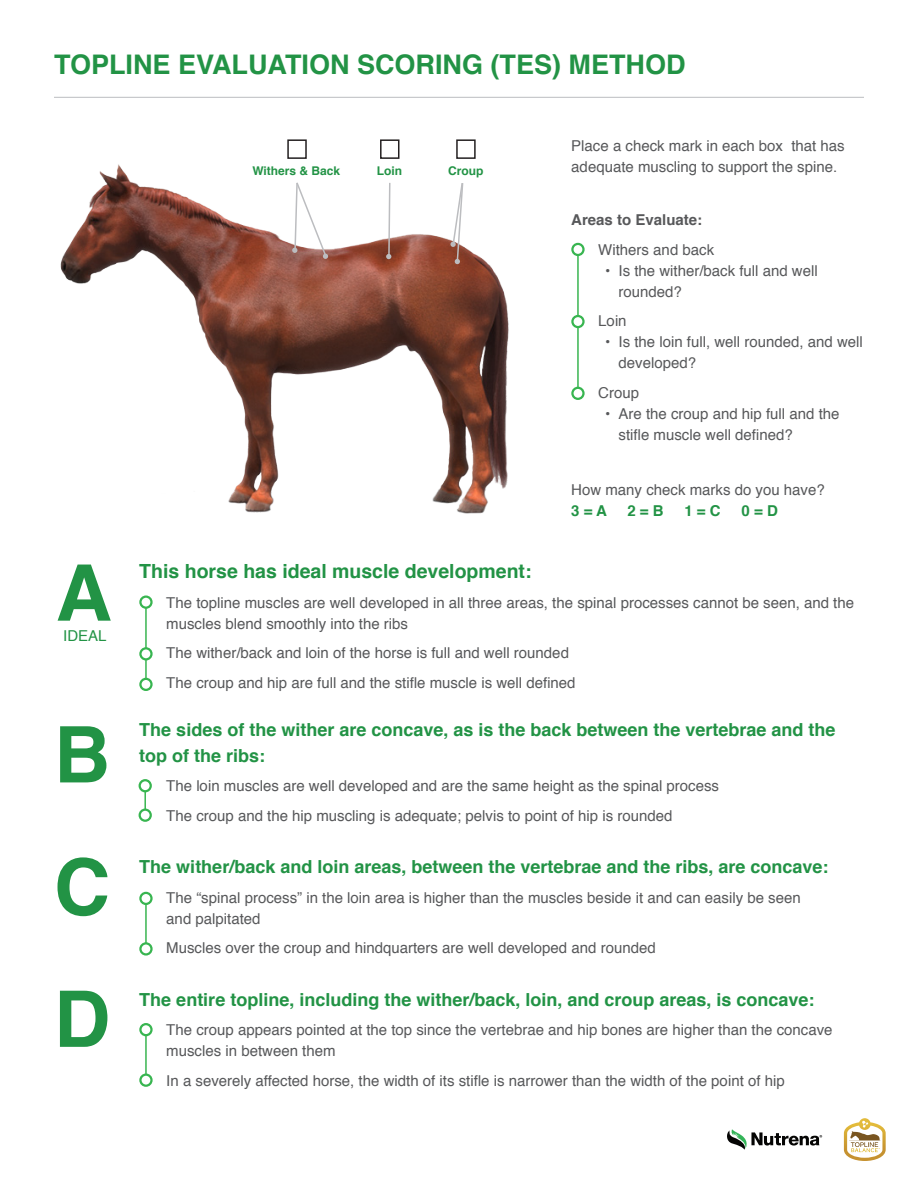
<style>
.page{position:relative;width:918px;height:1188px;background:#fff}
.page>*{position:absolute;margin:0;border:0;box-sizing:border-box;transform-origin:0 0}
.Heading_1{font:700 78px "Helvetica";color:#229345}
.Appendix_Handout_Tit{font:700 27px "Helvetica";color:#229345}
.Heading_3{font:700 19.5px "Helvetica";color:#229345}
.Heading_3-2{font:700 18px/25.2px "Helvetica";color:#229345}
.Bullet{font:15px/21px "Helvetica";color:#57585a}
.Body{font:15px/21px "Helvetica";color:#57585a}
.Body-2{font:700 15px "Helvetica";color:#57585a}
.Body-3{font:700 15px "Helvetica";color:#229345}
.Body-4{font:15px "Helvetica";color:#229345}
.Body-5{font:700 12px "Helvetica";color:#229345}
.s1{font-weight:700;color:#229345}
</style>
<div class="page">
<svg style="left:727px;top:1129px;width:95px;height:21px"></svg>
<svg style="left:844px;top:1118px;width:42px;height:43px"></svg>
<hr style="left:54px;top:97px;width:810px;height:1px;background:#bcbdc0">
<img style="left:60px;top:164px;width:449px;height:350px">
<svg style="left:450px;top:181px;width:14px;height:83px"></svg>
<svg style="left:386px;top:181px;width:5px;height:78px"></svg>
<svg style="left:292px;top:181px;width:36px;height:78px"></svg>
<div style="left:456px;top:139px;width:20px;height:20px;border:2px solid #231f20"></div>
<div style="left:380px;top:139px;width:19px;height:20px;border:2px solid #231f20"></div>
<div style="left:287px;top:139px;width:20px;height:20px;border:2px solid #231f20"></div>
<hr style="left:577px;top:249px;width:2px;height:144px;background:#38b550">
<svg style="left:572px;top:244px;width:11px;height:11px"></svg>
<div style="left:571px;top:243px;width:14px;height:13px;border:2px solid #38b550;border-radius:50%"></div>
<svg style="left:572px;top:316px;width:11px;height:11px"></svg>
<div style="left:571px;top:315px;width:14px;height:13px;border:2px solid #38b550;border-radius:50%"></div>
<svg style="left:572px;top:388px;width:11px;height:11px"></svg>
<div style="left:571px;top:387px;width:14px;height:13px;border:2px solid #38b550;border-radius:50%"></div>
<hr style="left:145px;top:602px;width:2px;height:82px;background:#38b550">
<svg style="left:140px;top:597px;width:11px;height:11px"></svg>
<div style="left:139px;top:596px;width:14px;height:13px;border:2px solid #38b550;border-radius:50%"></div>
<svg style="left:140px;top:648px;width:11px;height:11px"></svg>
<div style="left:139px;top:647px;width:14px;height:14px;border:2px solid #38b550;border-radius:50%"></div>
<svg style="left:140px;top:679px;width:11px;height:11px"></svg>
<div style="left:139px;top:678px;width:14px;height:13px;border:2px solid #38b550;border-radius:50%"></div>
<hr style="left:144px;top:785px;width:2px;height:30px;background:#38b550">
<div style="left:140px;top:780px;width:11px;height:11px;background:#fff;border-radius:50%"></div>
<div style="left:139px;top:779px;width:13px;height:13px;border:2px solid #38b550;border-radius:50%"></div>
<div style="left:140px;top:810px;width:11px;height:11px;background:#fff;border-radius:50%"></div>
<div style="left:139px;top:809px;width:13px;height:13px;border:2px solid #38b550;border-radius:50%"></div>
<hr style="left:145px;top:898px;width:2px;height:51px;background:#38b550">
<svg style="left:140px;top:893px;width:11px;height:11px"></svg>
<div style="left:139px;top:892px;width:14px;height:13px;border:2px solid #38b550;border-radius:50%"></div>
<svg style="left:140px;top:943px;width:11px;height:11px"></svg>
<div style="left:139px;top:942px;width:14px;height:14px;border:2px solid #38b550;border-radius:50%"></div>
<hr style="left:145px;top:1030px;width:2px;height:50px;background:#38b550">
<svg style="left:140px;top:1024px;width:11px;height:11px"></svg>
<div style="left:139px;top:1023px;width:14px;height:13px;border:2px solid #38b550;border-radius:50%"></div>
<svg style="left:140px;top:1075px;width:11px;height:11px"></svg>
<div style="left:139px;top:1074px;width:14px;height:13px;border:2px solid #38b550;border-radius:50%"></div>
<p class="Appendix_Handout_Tit" style="left:54px;top:43px;width:633px">TOPLINE EVALUATION SCORING (TES) METHOD</p>
<p class="Heading_1" style="left:56px;top:530px;width:58px">A</p>
<p class="Body-4" style="left:63px;top:625px;width:45px">IDEAL</p>
<p class="Heading_1" style="left:54px;top:692px;width:58px">B</p>
<p class="Heading_1" style="left:54px;top:824px;width:58px">C</p>
<p class="Heading_1" style="left:54px;top:956px;width:58px">D</p>
<p class="Body-5" style="left:252px;top:161px;width:89px">Withers &amp; Back</p>
<p class="Body-5" style="left:377px;top:161px;width:27px">Loin</p>
<p class="Body-5" style="left:448px;top:161px;width:37px">Croup</p>
<p class="Body" style="left:571px;top:135px;width:275px">Place a check mark in each box that has adequate muscling to support the spine.</p>
<p class="Body-2" style="left:571px;top:208px;width:132px">Areas to Evaluate:</p>
<p class="Bullet" style="left:598px;top:239px;width:117px">Withers and back</p>
<p class="Bullet" style="left:619px;top:260px;width:201px;text-indent:-14px">• Is the wither/back full and well rounded?</p>
<p class="Bullet" style="left:598px;top:311px;width:30px">Loin</p>
<p class="Bullet" style="left:619px;top:332px;width:246px;text-indent:-14px">• Is the loin full, well rounded, and well developed?</p>
<p class="Bullet" style="left:598px;top:383px;width:42px">Croup</p>
<p class="Bullet" style="left:619px;top:404px;width:222px;text-indent:-14px">• Are the croup and hip full and the stifle muscle well defined?</p>
<p class="Body" style="left:571px;top:480px;width:255px">How many check marks do you have?<br><span class="s1">3 = A</span></p>
<p class="Body-3" style="left:627px;top:499px;width:38px">2 = B</p>
<p class="Body-3" style="left:684px;top:499px;width:38px">1 = C</p>
<p class="Body-3" style="left:742px;top:499px;width:38px">0 = D</p>
<p class="Heading_3" style="left:139px;top:555px;width:394px">This horse has ideal muscle development:</p>
<p class="Bullet" style="left:166px;top:592px;width:689px">The topline muscles are well developed in all three areas, the spinal processes cannot be seen, and the muscles blend smoothly into the ribs</p>
<p class="Bullet" style="left:166px;top:643px;width:404px">The wither/back and loin of the horse is full and well rounded</p>
<p class="Bullet" style="left:166px;top:673px;width:411px">The croup and hip are full and the stifle muscle is well defined</p>
<p class="Heading_3-2" style="left:139px;top:718px;width:698px">The sides of the wither are concave, as is the back between the vertebrae and the top of the ribs:</p>
<p class="Bullet" style="left:166px;top:776px;width:554px">The loin muscles are well developed and are the same height as the spinal process</p>
<p class="Bullet" style="left:166px;top:806px;width:508px">The croup and the hip muscling is adequate; pelvis to point of hip is rounded</p>
<p class="Heading_3-2" style="left:139px;top:854px;width:691px">The wither/back and loin areas, between the vertebrae and the ribs, are concave:</p>
<p class="Bullet" style="left:166px;top:887px;width:636px">The “spinal process” in the loin area is higher than the muscles beside it and can easily be seen and palpitated</p>
<p class="Bullet" style="left:166px;top:938px;width:491px">Muscles over the croup and hindquarters are well developed and rounded</p>
<p class="Heading_3-2" style="left:139px;top:987px;width:677px">The entire topline, including the wither/back, loin, and croup areas, is concave:</p>
<p class="Bullet" style="left:166px;top:1020px;width:668px">The croup appears pointed at the top since the vertebrae and hip bones are higher than the concave muscles in between them</p>
<p class="Bullet" style="left:166px;top:1071px;width:620px">In a severely affected horse, the width of its stifle is narrower than the width of the point of hip</p>
</div>
